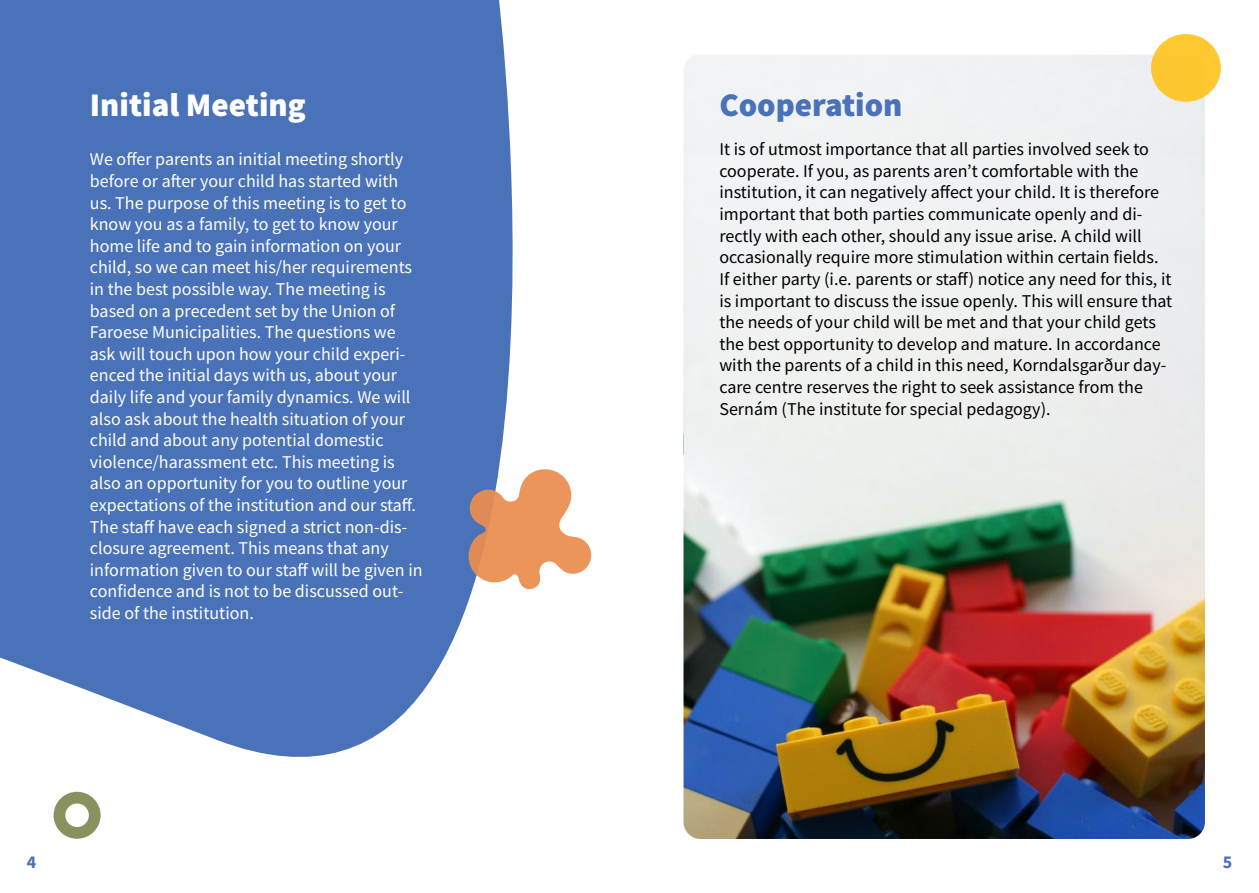
<style>
.page{position:relative;width:1259px;height:893px;background:#fff}
.page>*{position:absolute;margin:0;border:0;box-sizing:border-box;transform-origin:0 0}
.t1{font:900 33px "Source Sans Pro";color:#fff}
.t2{font:900 33px "Source Sans Pro";color:#4a72b8}
.t3{font:18px/21.6px "Source Sans Pro";color:#fff}
.t4{font:18px/21.6px "Source Sans Pro";color:#000}
.t5{font:700 18px "Source Sans Pro";color:#4a72b8}
</style>
<div class="page">
<img style="left:683px;top:154px;width:522px;height:685px">
<svg style="left:0;top:0;width:513px;height:819px;fill:#4a72b8"></svg>
<svg style="left:54px;top:792px;width:47px;height:47px"></svg>
<svg style="left:468px;top:468px;width:124px;height:122px"></svg>
<div style="left:1151px;top:34px;width:69px;height:68px;background:#fbc62f;border-radius:50%"></div>
<h1 class="t1" style="left:90px;top:82px;width:217px">Initial Meeting</h1>
<p class="t3" style="left:90px;top:148px;width:334px">We offer parents an initial meeting shortly before or after your child has started with us. The purpose of this meeting is to get to know you as a family, to get to know your home life and to gain information on your child, so we can meet his/her requirements in the best possible way. The meeting is based on a precedent set by the Union of Faroese Municipalities. The questions we ask will touch upon how your child experi&shy;enced the initial days with us, about your daily life and your family dynamics. We will also ask about the health situation of your child and about any potential domestic violence/harassment etc. This meeting is also an opportunity for you to outline your expectations of the institution and our staff.<br>The staff have each signed a strict non-dis&shy;closure agreement. This means that any information given to our staff will be given in confidence and is not to be discussed out&shy;side of the institution.</p>
<h1 class="t2" style="left:719px;top:82px;width:185px">Cooperation</h1>
<p class="t4" style="left:719px;top:138px;width:454px">It is of utmost importance that all parties involved seek to cooperate. If you, as parents aren’t comfortable with the institution, it can negatively affect your child. It is therefore important that both parties communicate openly and di&shy;rectly with each other, should any issue arise. A child will occasionally require more stimulation within certain fields.<br>If either party (i.e. parents or staff) notice any need for this, it is important to discuss the issue openly. This will ensure that the needs of your child will be met and that your child gets the best opportunity to develop and mature. In accordance with the parents of a child in this need, Korndalsgarður day&shy;care centre reserves the right to seek assistance from the Sernám (The institute for special pedagogy).</p>
<p class="t5" style="left:27px;top:850px;width:11px">4</p>
<p class="t5" style="left:1222px;top:850px;width:11px">5</p>
</div>
